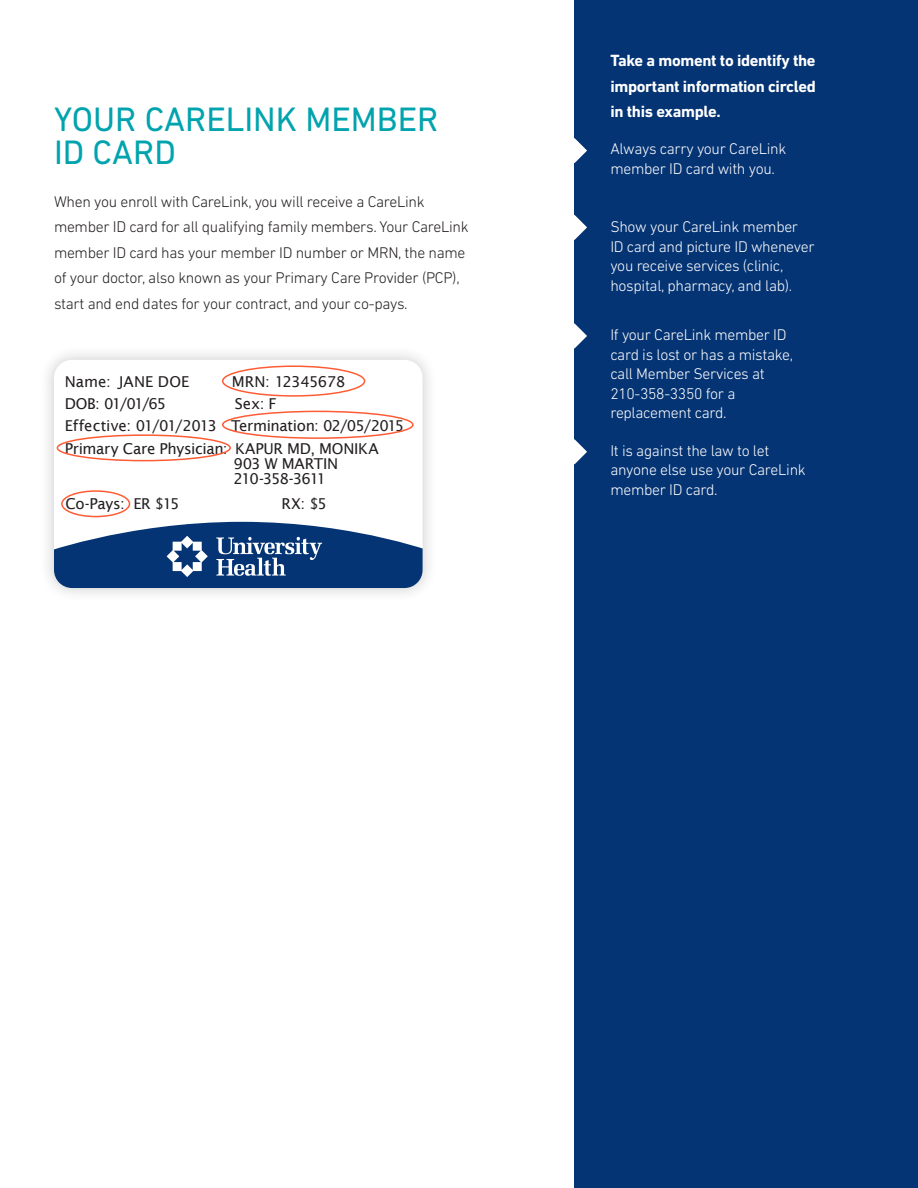
<style>
.page{position:relative;width:918px;height:1188px;background:#fff}
.page>*{position:absolute;margin:0;border:0;box-sizing:border-box;transform-origin:0 0}
.t1{font:34.5px/33px "DIN Next LT Pro";color:#00a3ae}
.t2{font:700 16.5px/25.5px "DIN Next LT Pro";letter-spacing:-.02em;color:#fff;text-align:justify}
.t3{font:300 15.75px/19.5px "DIN Next LT Pro";letter-spacing:-.02em;color:#fff}
.t4{font:300 15.75px/25.5px "DIN Next LT Pro";letter-spacing:-.02em;color:#231f20}
.t5{font:15px/22.4px "Lucida Sans";letter-spacing:-.02em;color:#231f20}
.t6{font:15px/15px "Lucida Sans";letter-spacing:-.055em;color:#231f20}
.t7{font:15px "Lucida Sans";letter-spacing:.005em;color:#231f20}
</style>
<div class="page">
<div style="left:574px;top:0;width:344px;height:1188px;background:#053474"></div>
<div style="left:39px;top:345px;width:399px;height:258px;background:#231f20;opacity:.25"></div>
<svg style="left:574px;top:138px;width:13px;height:25px"></svg>
<svg style="left:574px;top:215px;width:13px;height:25px"></svg>
<svg style="left:574px;top:323px;width:13px;height:26px"></svg>
<svg style="left:574px;top:439px;width:13px;height:25px"></svg>
<div style="left:54px;top:360px;width:369px;height:228px;background:#fff;border-radius:18px"></div>
<svg style="left:54px;top:522px;width:369px;height:66px"></svg>
<div style="left:222px;top:365px;width:143px;height:32px;border:2px solid #ff5b35;border-radius:50%"></div>
<div style="left:222px;top:411px;width:192px;height:28px;border:2px solid #ff5b35;border-radius:50%"></div>
<div style="left:61px;top:490px;width:69px;height:27px;border:2px solid #ff5b35;border-radius:50%"></div>
<div style="left:57px;top:434px;width:174px;height:27px;border:2px solid #ff5b35;border-radius:50%"></div>
<h1 class="t1" style="left:54px;top:102px;width:386px">YOUR CARELINK MEMBER<br>ID CARD</h1>
<p class="t4" style="left:54px;top:188px;width:416px">When you enroll with CareLink, you will receive a CareLink member ID card for all qualifying family members. Your CareLink member ID card has your member ID number or MRN, the name of your doctor, also known as your Primary Care Provider (PCP), start and end dates for your contract, and your co-pays.</p>
<p class="t7" style="left:65px;top:373px;width:126px">Name: JANE DOE</p>
<p class="t5" style="left:232px;top:370px;width:115px">MRN: 12345678</p>
<p class="t5" style="left:65px;top:392px;width:103px">DOB: 01/01/65</p>
<p class="t5" style="left:65px;top:392px;width:341px;text-indent:170px">Sex: F<br>Effective: 01/01/2013 Termination: 02/05/2015<br>Primary Care Physician: KAPUR MD, MONIKA</p>
<p class="t6" style="left:234px;top:456px;width:106px">903 W MARTIN<br>210-358-3611</p>
<p class="t5" style="left:66px;top:493px;width:116px">Co-Pays: ER $15</p>
<p class="t5" style="left:282px;top:493px;width:47px">RX: $5</p>
<h4 class="t2" style="left:610px;top:48px;width:207px">Take a moment to identify the important information circled in this example.</h4>
<p class="t3" style="left:610px;top:139px;width:177px">Always carry your CareLink member ID card with you.</p>
<p class="t3" style="left:610px;top:217px;width:206px">Show your CareLink member<br>ID card and picture ID whenever you receive services (clinic, hospital, pharmacy, and lab).</p>
<p class="t3" style="left:610px;top:325px;width:184px">If your CareLink member ID card is lost or has a mistake, call Member Services at<br>210-358-3350 for a replacement card.</p>
<p class="t3" style="left:610px;top:440px;width:197px">It is against the law to let anyone else use your CareLink member ID card.</p>
</div>
